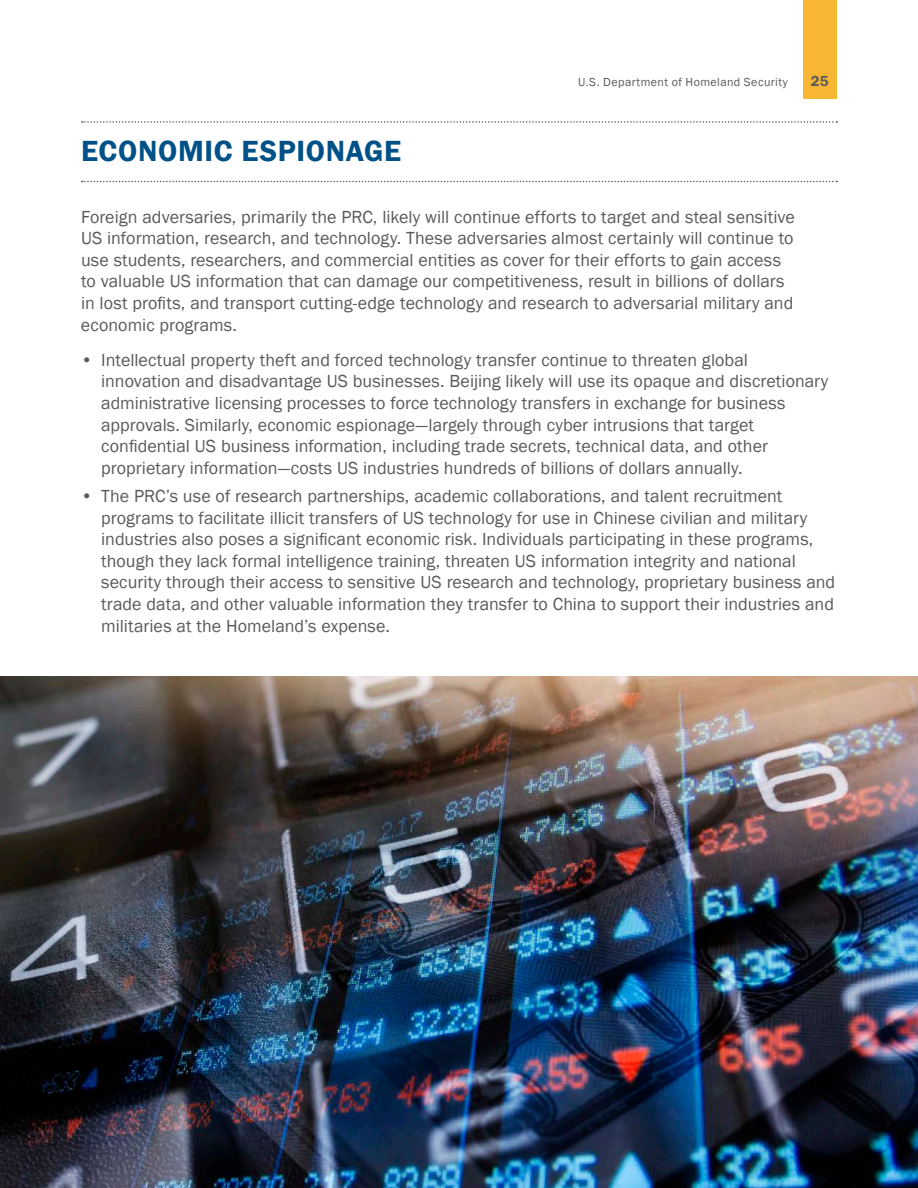
<style>
.page{position:relative;width:918px;height:1188px;background:#fff}
.page>*{position:absolute;margin:0;border:0;box-sizing:border-box;transform-origin:0 0}
.t1{font:600 30px "Franklin Gothic";letter-spacing:.02em;color:#005187}
.t2{font:18px/21.6px "Franklin Gothic";color:#5a5a5d}
.t3{font:600 15px "Franklin Gothic";color:#5a5a5d}
.t4{font:12px "Franklin Gothic";letter-spacing:.035em;color:#5a5a5d}
</style>
<div class="page">
<img style="left:0;top:677px;width:918px;height:511px">
<svg style="left:82px;top:121px;width:755px;height:2px"></svg>
<svg style="left:82px;top:181px;width:755px;height:1px"></svg>
<div style="left:803px;top:0;width:34px;height:99px;background:#f8b635"></div>
<h1 class="t1" style="left:81px;top:132px;width:322px">ECONOMIC ESPIONAGE</h1>
<p class="t4" style="left:578px;top:74px;width:211px">U.S. Department of Homeland Security</p>
<p class="t3" style="left:811px;top:71px;width:19px">25</p>
<p class="t2" style="left:81px;top:206px;width:715px">Foreign adversaries, primarily the PRC, likely will continue efforts to target and steal sensitive US information, research, and technology. These adversaries almost certainly will continue to use students, researchers, and commercial entities as cover for their efforts to gain access to valuable US information that can damage our competitiveness, result in billions of dollars in lost profits, and transport cutting‑edge technology and research to adversarial military and economic programs.</p>
<p class="t2" style="left:101px;top:349px;width:729px;text-indent:-20px">• Intellectual property theft and forced technology transfer continue to threaten global innovation and disadvantage US businesses. Beijing likely will use its opaque and discretionary administrative licensing processes to force technology transfers in exchange for business approvals. Similarly, economic espionage—largely through cyber intrusions that target confidential US business information, including trade secrets, technical data, and other proprietary information—costs US industries hundreds of billions of dollars annually.</p>
<p class="t2" style="left:101px;top:486px;width:736px;text-indent:-20px">• The PRC’s use of research partnerships, academic collaborations, and talent recruitment programs to facilitate illicit transfers of US technology for use in Chinese civilian and military industries also poses a significant economic risk. Individuals participating in these programs, though they lack formal intelligence training, threaten US information integrity and national security through their access to sensitive US research and technology, proprietary business and trade data, and other valuable information they transfer to China to support their industries and militaries at the Homeland’s expense.</p>
</div>
